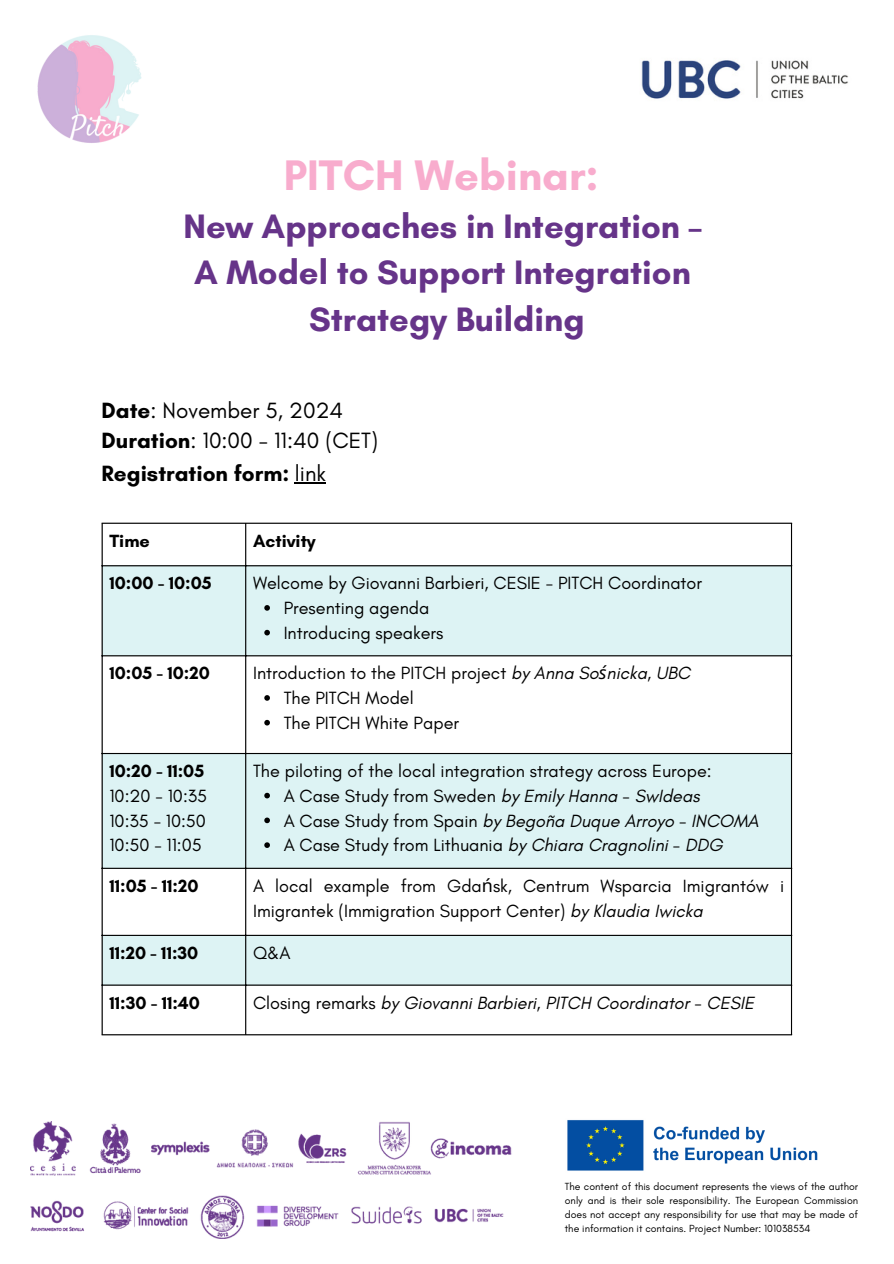
<style>
.page{position:relative;width:894px;height:1264px;background:#fff}
.page>*{position:absolute;margin:0;border:0;box-sizing:border-box;transform-origin:0 0}
.t1{font:700 43.5px "Glacial Indifference";color:#f8accd}
.t2{font:700 34.5px/46.2px "Glacial Indifference";color:#663489;text-align:center}
.t3{font:22.5px/30.3px "Glacial Indifference";color:#000}
.t4{font:700 22.5px "Glacial Indifference";color:#000}
.t5{font:18px/24.8px "Glacial Indifference";color:#000}
.t6{font:italic 18px "Glacial Indifference";color:#000}
.t7{font:700 18px "Glacial Indifference";color:#000}
.t8{font:10.5px/14px "Glacial Indifference";color:#000;text-align:justify}
.s1{font-weight:700}
.s2{font-weight:400}
.s3{font-style:italic}
.s4{font-family:"Noto Sans";font-style:italic}
.s5{font-style:normal}
.s6{font-family:"Noto Sans"}
</style>
<div class="page">
<svg style="left:103px;top:566px;width:687px;height:418px;fill:#ddf3f4"></svg>
<svg style="left:103px;top:656px;width:687px;height:97px"></svg>
<svg style="left:264px;top:605px;width:6px;height:5px"></svg>
<svg style="left:264px;top:630px;width:6px;height:5px"></svg>
<svg style="left:264px;top:695px;width:6px;height:5px"></svg>
<svg style="left:264px;top:720px;width:6px;height:5px"></svg>
<svg style="left:264px;top:792px;width:6px;height:6px"></svg>
<svg style="left:264px;top:817px;width:6px;height:6px"></svg>
<svg style="left:264px;top:842px;width:6px;height:6px"></svg>
<hr style="left:101px;top:524px;width:2px;height:510px;background:#000">
<hr style="left:245px;top:524px;width:1px;height:510px;background:#000">
<hr style="left:790px;top:524px;width:1px;height:510px;background:#000">
<hr style="left:101px;top:522px;width:690px;height:2px;background:#000">
<hr style="left:101px;top:565px;width:690px;height:1px;background:#000">
<hr style="left:101px;top:655px;width:690px;height:1px;background:#000">
<hr style="left:101px;top:753px;width:690px;height:1px;background:#000">
<hr style="left:101px;top:867px;width:690px;height:1px;background:#000">
<hr style="left:101px;top:934px;width:690px;height:1px;background:#000">
<hr style="left:101px;top:984px;width:690px;height:1px;background:#000">
<hr style="left:101px;top:1034px;width:690px;height:1px;background:#000">
<img style="left:37px;top:35px;width:105px;height:108px">
<img style="left:567px;top:1120px;width:251px;height:51px">
<img style="left:30px;top:1121px;width:482px;height:117px">
<img style="left:641px;top:60px;width:207px;height:39px">
<hr style="left:295px;top:482px;width:31px;height:1px;background:#000">
<p class="t1" style="left:284px;top:148px;width:316px">PITCH Webinar:</p>
<p class="t2" style="left:183px;top:203px;width:519px">New Approaches in Integration –<br>A Model to Support Integration<br>Strategy Building</p>
<p class="t3" style="left:101px;top:395px;width:278px"><span class="s1">Date</span>: November 5, 2024<br><span class="s1">Duration</span>: 10:00 - 11:40 (CET)</p>
<p class="t4" style="left:101px;top:460px;width:226px">Registration form: <span class="s2">link</span></p>
<p class="t7" style="left:109px;top:529px;width:42px">Time</p>
<p class="t7" style="left:253px;top:529px;width:64px">Activity</p>
<h1 class="t7" style="left:109px;top:572px;width:104px">10:00 - 10:05</h1>
<h2 class="t5" style="left:253px;top:570px;width:450px">Welcome by Giovanni Barbieri, CESIE - PITCH Coordinator</h2>
<h2 class="t5" style="left:283px;top:595px;width:147px">Presenting agenda</h2>
<p class="t5" style="left:283px;top:620px;width:161px">Introducing speakers</p>
<p class="t7" style="left:109px;top:662px;width:102px">10:05 - 10:20</p>
<p class="t5" style="left:253px;top:660px;width:438px">Introduction to the PITCH project <span class="s3">by Anna So</span><span class="s4">ś</span><span class="s3">nicka, UBC</span></p>
<p class="t5" style="left:283px;top:685px;width:131px">The PITCH Model</p>
<p class="t5" style="left:283px;top:710px;width:177px">The PITCH White Paper</p>
<p class="t7" style="left:109px;top:760px;width:96px">10:20 - 11:05</p>
<p class="t5" style="left:109px;top:783px;width:99px">10:20 - 10:35</p>
<p class="t5" style="left:109px;top:807px;width:98px">10:35 - 10:50</p>
<p class="t5" style="left:109px;top:832px;width:94px">10:50 - 11:05</p>
<p class="t5" style="left:253px;top:758px;width:460px">The piloting of the local integration strategy across Europe:</p>
<p class="t5" style="left:283px;top:783px;width:417px">A Case Study from Sweden <span class="s3">by Emily Hanna - SwIdeas</span></p>
<p class="t6" style="left:283px;top:809px;width:476px"><span class="s5">A Case Study from Spain</span> by Begoña Duque Arroyo - INCOMA</p>
<p class="t5" style="left:283px;top:832px;width:440px">A Case Study from Lithuania <span class="s3">by Chiara Cragnolini - DDG</span></p>
<p class="t7" style="left:109px;top:874px;width:90px">11:05 - 11:20</p>
<p class="t5" style="left:253px;top:873px;width:532px">A local example from Gda<span class="s6">ń</span>sk, Centrum Wsparcia Imigrantów i<br>Imigrantek (Immigration Support Center) <span class="s3">by Klaudia Iwicka</span></p>
<p class="t7" style="left:109px;top:941px;width:90px">11:20 - 11:30</p>
<p class="t5" style="left:253px;top:940px;width:39px">Q&amp;A</p>
<p class="t7" style="left:109px;top:991px;width:92px">11:30 - 11:40</p>
<p class="t6" style="left:253px;top:991px;width:502px"><span class="s5">Closing remarks</span> by Giovanni Barbieri, PITCH Coordinator - CESIE</p>
<p class="t8" style="left:564px;top:1178px;width:295px">The content of this document represents the views of the author only and is their sole responsibility. The European Commission does not accept any responsibility for use that may be made of the information it contains. Project Number: 101038534</p>
</div>
